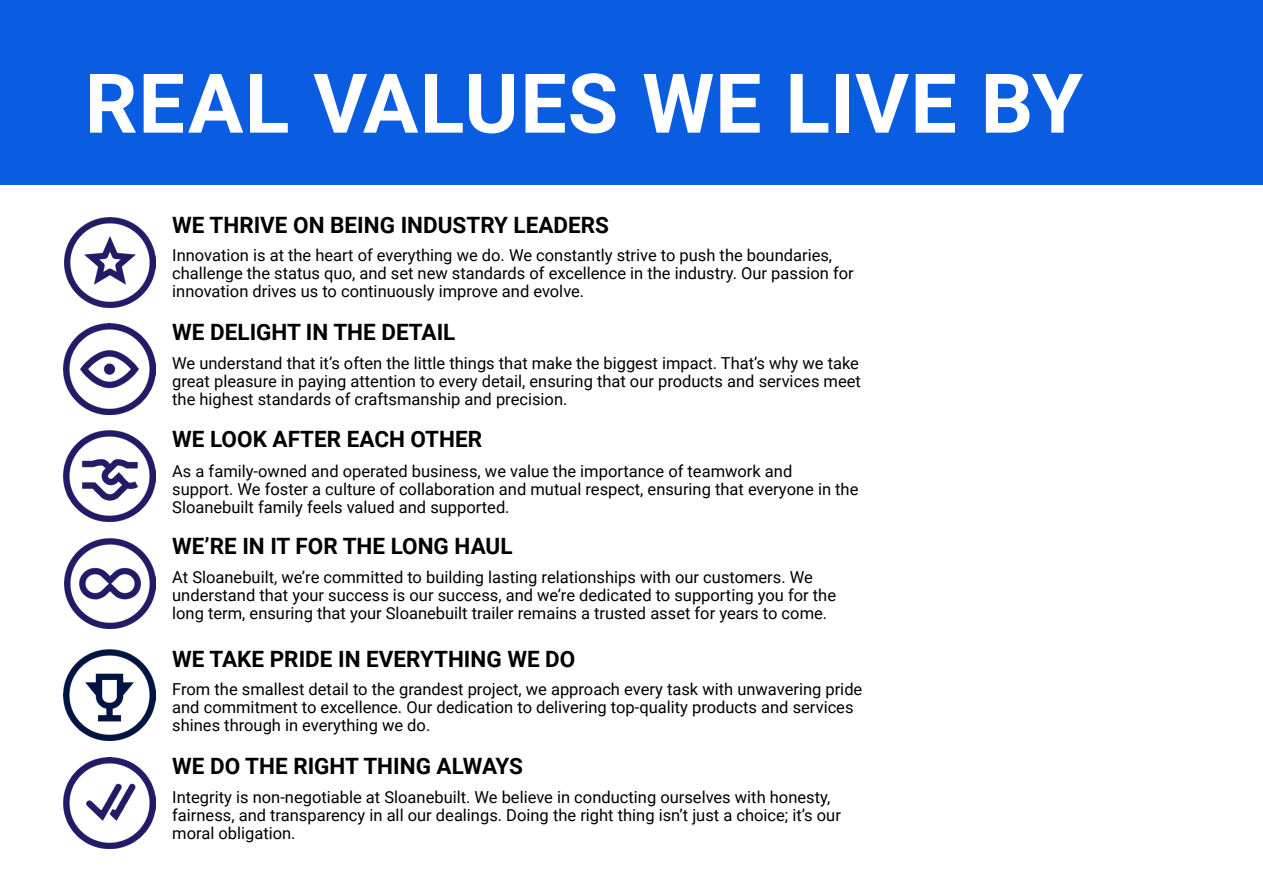
<style>
.page{position:relative;width:1263px;height:893px;background:#fff}
.page>*{position:absolute;margin:0;border:0;box-sizing:border-box;transform-origin:0 0}
.t1{font:700 82.5px "Roboto";letter-spacing:.01em;color:#fff}
.t2{font:700 22.5px "Roboto";color:#000}
.t3{font:16.5px/18px "Roboto";color:#000}
</style>
<div class="page">
<div style="left:0;top:0;width:1263px;height:185px;background:#0a5ce1"></div>
<img style="left:65px;top:217px;width:90px;height:90px">
<img style="left:64px;top:323px;width:91px;height:91px">
<img style="left:64px;top:430px;width:91px;height:92px">
<img style="left:65px;top:539px;width:90px;height:90px">
<img style="left:64px;top:649px;width:91px;height:91px">
<img style="left:64px;top:757px;width:91px;height:92px">
<h1 class="t1" style="left:85px;top:46px;width:1000px">REAL VALUES WE LIVE BY</h1>
<h2 class="t2" style="left:172px;top:209px;width:438px">WE THRIVE ON BEING INDUSTRY LEADERS</h2>
<p class="t3" style="left:172px;top:246px;width:683px">Innovation is at the heart of everything we do. We constantly strive to push the boundaries, challenge the status quo, and set new standards of excellence in the industry. Our passion for innovation drives us to continuously improve and evolve.</p>
<h2 class="t2" style="left:172px;top:316px;width:285px">WE DELIGHT IN THE DETAIL</h2>
<p class="t3" style="left:172px;top:353px;width:690px;text-align:justify">We understand that it’s often the little things that make the biggest impact. That’s why we take great pleasure in paying attention to every detail, ensuring that our products and services meet the highest standards of craftsmanship and precision.</p>
<h2 class="t2" style="left:172px;top:423px;width:311px">WE LOOK AFTER EACH OTHER</h2>
<p class="t3" style="left:172px;top:461px;width:688px">As a family-owned and operated business, we value the importance of teamwork and<br>support. We foster a culture of collaboration and mutual respect, ensuring that everyone in the<br>Sloanebuilt family feels valued and supported.</p>
<h2 class="t2" style="left:172px;top:531px;width:342px">WE’RE IN IT FOR THE LONG HAUL</h2>
<p class="t3" style="left:172px;top:567px;width:665px">At Sloanebuilt, we’re committed to building lasting relationships with our customers. We understand that your success is our success, and we’re dedicated to supporting you for the long term, ensuring that your Sloanebuilt trailer remains a trusted asset for years to come.</p>
<h2 class="t2" style="left:172px;top:643px;width:405px">WE TAKE PRIDE IN EVERYTHING WE DO</h2>
<p class="t3" style="left:172px;top:679px;width:692px">From the smallest detail to the grandest project, we approach every task with unwavering pride and commitment to excellence. Our dedication to delivering top-quality products and services shines through in everything we do.</p>
<h2 class="t2" style="left:172px;top:750px;width:352px">WE DO THE RIGHT THING ALWAYS</h2>
<p class="t3" style="left:172px;top:787px;width:670px">Integrity is non-negotiable at Sloanebuilt. We believe in conducting ourselves with honesty, fairness, and transparency in all our dealings. Doing the right thing isn’t just a choice; it’s our moral obligation.</p>
</div>
